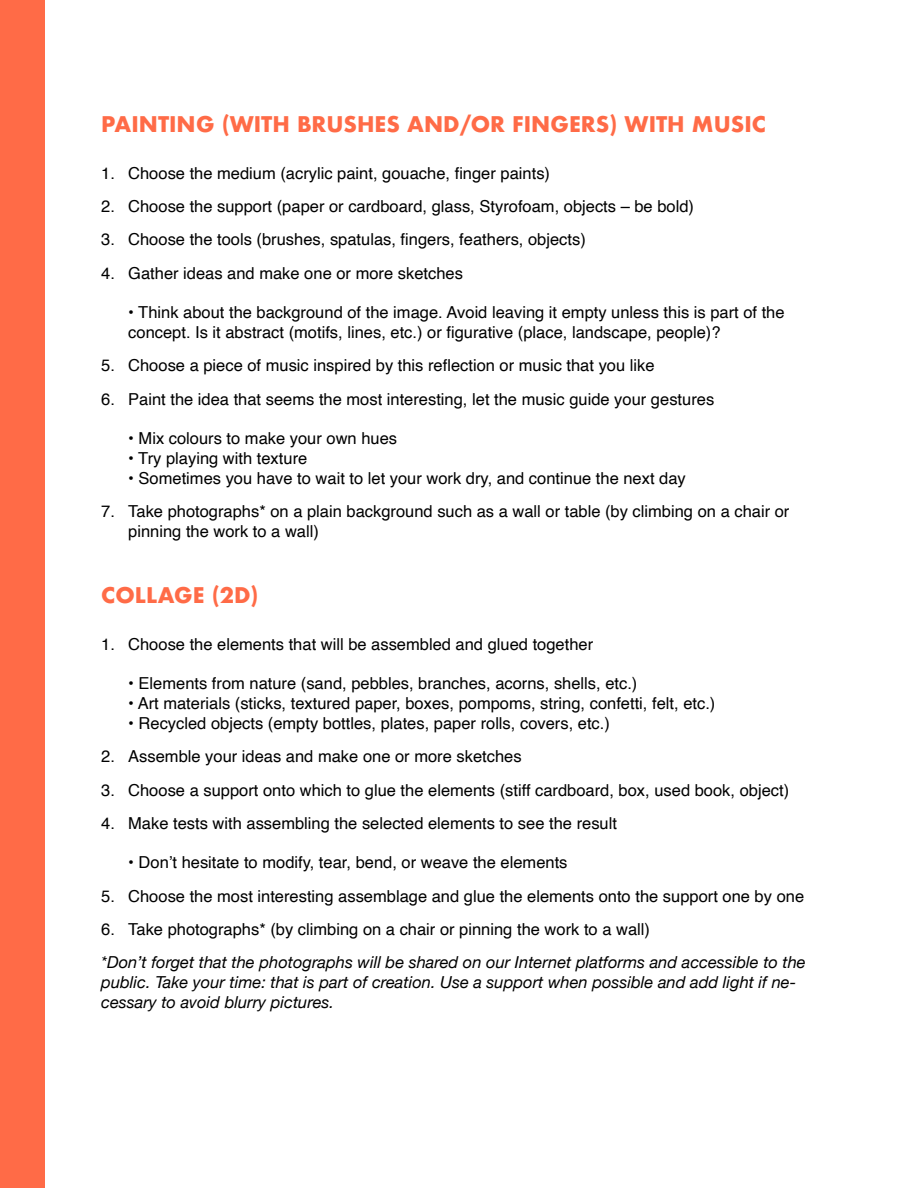
<style>
.page{position:relative;width:918px;height:1188px;background:#fff}
.page>*{position:absolute;margin:0;border:0;box-sizing:border-box;transform-origin:0 0}
.t1{font:700 21px "Futura";color:#ff6b47}
.t2{font:16.5px/19.8px "Helvetica";color:#000}
.t3{font:italic 16.5px/19.8px "Helvetica Neue";color:#000}
</style>
<div class="page">
<div style="left:0;top:0;width:44px;height:1188px;background:#ff6b47"></div>
<p class="t1" style="left:101px;top:109px;width:666px">PAINTING (WITH BRUSHES AND/OR FINGERS) WITH MUSIC</p>
<p class="t2" style="left:101px;top:164px;width:450px">1. Choose the medium (acrylic paint, gouache, finger paints)</p>
<p class="t2" style="left:101px;top:197px;width:594px">2. Choose the support (paper or cardboard, glass, Styrofoam, objects – be bold)</p>
<p class="t2" style="left:101px;top:230px;width:486px">3. Choose the tools (brushes, spatulas, fingers, feathers, objects)</p>
<p class="t2" style="left:101px;top:263px;width:363px">4. Gather ideas and make one or more sketches</p>
<p class="t2" style="left:128px;top:303px;width:658px">• Think about the background of the image. Avoid leaving it empty unless this is part of the concept. Is it abstract (motifs, lines, etc.) or figurative (place, landscape, people)?</p>
<p class="t2" style="left:101px;top:356px;width:555px">5. Choose a piece of music inspired by this reflection or music that you like</p>
<p class="t2" style="left:101px;top:389px;width:615px">6. Paint the idea that seems the most interesting, let the music guide your gestures</p>
<p class="t2" style="left:128px;top:429px;width:270px">• Mix colours to make your own hues</p>
<p class="t2" style="left:128px;top:449px;width:181px">• Try playing with texture</p>
<p class="t2" style="left:128px;top:469px;width:559px">• Sometimes you have to wait to let your work dry, and continue the next day</p>
<p class="t2" style="left:128px;top:502px;width:663px;text-indent:-27px">7. Take photographs* on a plain background such as a wall or table (by climbing on a chair or pinning the work to a wall)</p>
<p class="t1" style="left:101px;top:580px;width:159px">COLLAGE (2D)</p>
<p class="t2" style="left:101px;top:635px;width:493px">1. Choose the elements that will be assembled and glued together</p>
<p class="t2" style="left:128px;top:674px;width:511px">• Elements from nature (sand, pebbles, branches, acorns, shells, etc.)</p>
<p class="t2" style="left:128px;top:694px;width:589px">• Art materials (sticks, textured paper, boxes, pompoms, string, confetti, felt, etc.)</p>
<p class="t2" style="left:128px;top:714px;width:483px">• Recycled objects (empty bottles, plates, paper rolls, covers, etc.)</p>
<p class="t2" style="left:101px;top:747px;width:422px">2. Assemble your ideas and make one or more sketches</p>
<p class="t2" style="left:101px;top:780px;width:689px">3. Choose a support onto which to glue the elements (stiff cardboard, box, used book, object)</p>
<p class="t2" style="left:101px;top:814px;width:517px">4. Make tests with assembling the selected elements to see the result</p>
<p class="t2" style="left:128px;top:853px;width:441px">• Don’t hesitate to modify, tear, bend, or weave the elements</p>
<p class="t2" style="left:101px;top:887px;width:704px">5. Choose the most interesting assemblage and glue the elements onto the support one by one</p>
<p class="t2" style="left:101px;top:920px;width:550px">6. Take photographs* (by climbing on a chair or pinning the work to a wall)</p>
<p class="t3" style="left:101px;top:953px;width:706px">*Don’t forget that the photographs will be shared on our Internet platforms and accessible to the public. Take your time: that is part of creation. Use a support when possible and add light if ne&shy;cessary to avoid blurry pictures.</p>
</div>
